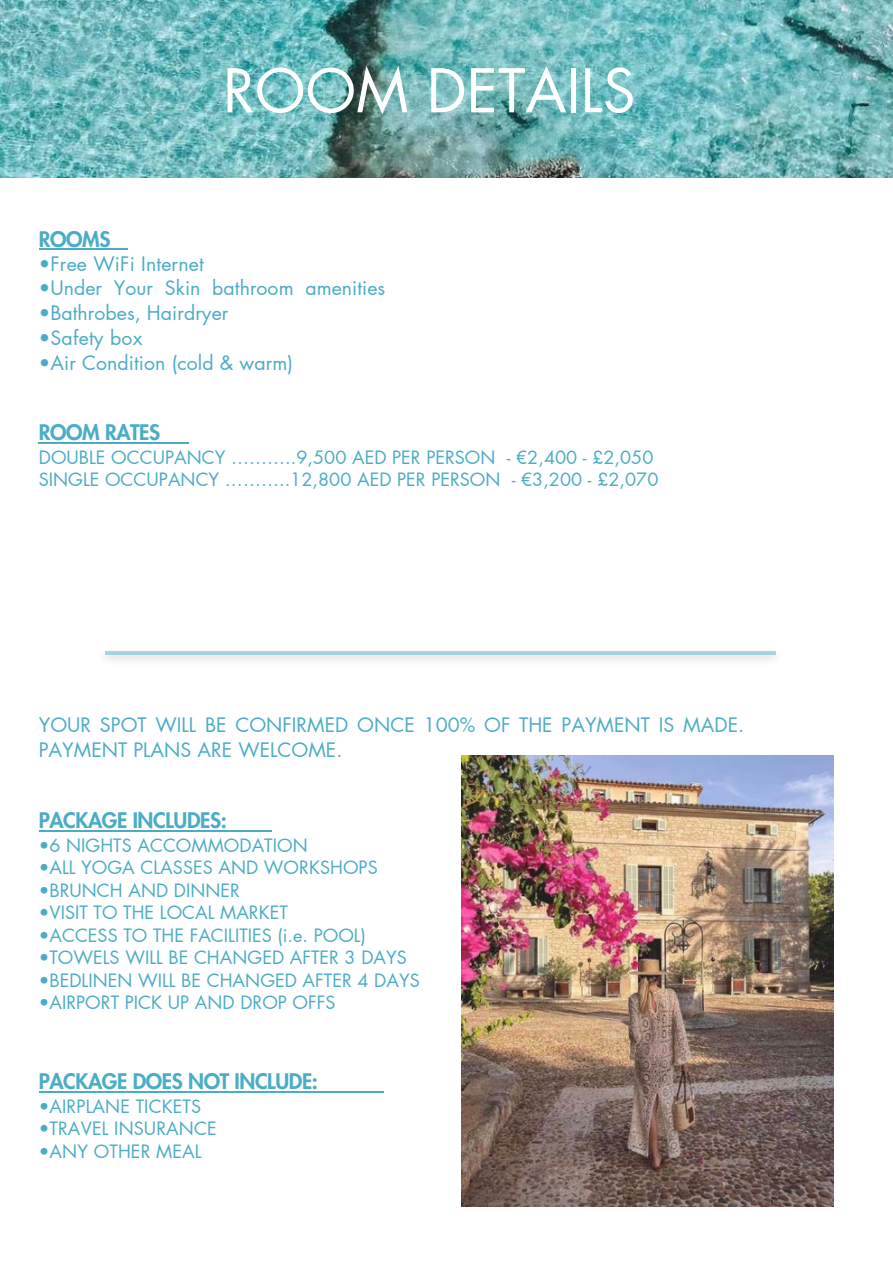
<style>
.page{position:relative;width:893px;height:1264px;background:#fff}
.page>*{position:absolute;margin:0;border:0;box-sizing:border-box;transform-origin:0 0}
.t1{font:58.5px "Futura LT Pro";color:#fff}
.t2{font:800 21px "Futura LT Pro";letter-spacing:-.02em;color:#4bacc6}
.t3{font:19.5px/24.8px "Futura LT Pro";letter-spacing:.005em;color:#4bacc6}
.t4{font:18px/22.5px "Futura LT Pro";color:#4bacc6}
</style>
<div class="page">
<img style="left:0;top:0;width:892px;height:178px">
<hr style="left:39px;top:1091px;width:344px;height:1px;background:#4bacc6">
<hr style="left:39px;top:830px;width:232px;height:1px;background:#4bacc6">
<hr style="left:39px;top:442px;width:150px;height:1px;background:#4bacc6">
<hr style="left:39px;top:249px;width:88px;height:1px;background:#4bacc6">
<hr style="left:105px;top:651px;width:670px;height:3px;background:#4bacc6">
<img style="left:461px;top:756px;width:371px;height:450px">
<p class="t2" style="left:39px;top:229px;width:73px">ROOMS</p>
<h2 class="t1" style="left:223px;top:64px;width:414px">ROOM DETAILS</h2>
<h4 class="t3" style="left:39px;top:252px;width:166px">•Free WiFi Internet</h4>
<h4 class="t3" style="left:39px;top:277px;width:348px">•Under Your Skin bathroom amenities</h4>
<h4 class="t3" style="left:39px;top:301px;width:191px">•Bathrobes, Hairdryer</h4>
<h4 class="t3" style="left:39px;top:326px;width:105px">•Safety box</h4>
<h4 class="t3" style="left:39px;top:351px;width:256px">•Air Condition (cold &amp; warm)</h4>
<p class="t2" style="left:39px;top:423px;width:123px">ROOM RATES</p>
<p class="t4" style="left:39px;top:446px;width:621px">DOUBLE OCCUPANCY ………..9,500 AED PER PERSON - €2,400 - £2,050<br>SINGLE OCCUPANCY ………..12,800 AED PER PERSON - €3,200 - £2,070</p>
<h2 class="t3" style="left:39px;top:713px;width:707px">YOUR SPOT WILL BE CONFIRMED ONCE 100% OF THE PAYMENT IS MADE.<br>PAYMENT PLANS ARE WELCOME.</h2>
<p class="t2" style="left:39px;top:810px;width:189px">PACKAGE INCLUDES:</p>
<p class="t4" style="left:39px;top:834px;width:270px">•6 NIGHTS ACCOMMODATION</p>
<h3 class="t4" style="left:39px;top:857px;width:340px">•ALL YOGA CLASSES AND WORKSHOPS</h3>
<h3 class="t4" style="left:39px;top:879px;width:203px">•BRUNCH AND DINNER</h3>
<p class="t4" style="left:39px;top:902px;width:251px">•VISIT TO THE LOCAL MARKET</p>
<h2 class="t4" style="left:39px;top:924px;width:328px">•ACCESS TO THE FACILITIES (i.e. POOL)</h2>
<h2 class="t4" style="left:39px;top:947px;width:370px">•TOWELS WILL BE CHANGED AFTER 3 DAYS</h2>
<h2 class="t4" style="left:39px;top:969px;width:382px">•BEDLINEN WILL BE CHANGED AFTER 4 DAYS</h2>
<h2 class="t4" style="left:39px;top:992px;width:298px">•AIRPORT PICK UP AND DROP OFFS</h2>
<h2 class="t2" style="left:39px;top:1071px;width:281px">PACKAGE DOES NOT INCLUDE:</h2>
<h5 class="t4" style="left:39px;top:1095px;width:164px">•AIRPLANE TICKETS</h5>
<h5 class="t4" style="left:39px;top:1118px;width:179px">•TRAVEL INSURANCE</h5>
<h5 class="t4" style="left:39px;top:1140px;width:164px">•ANY OTHER MEAL</h5>
</div>
